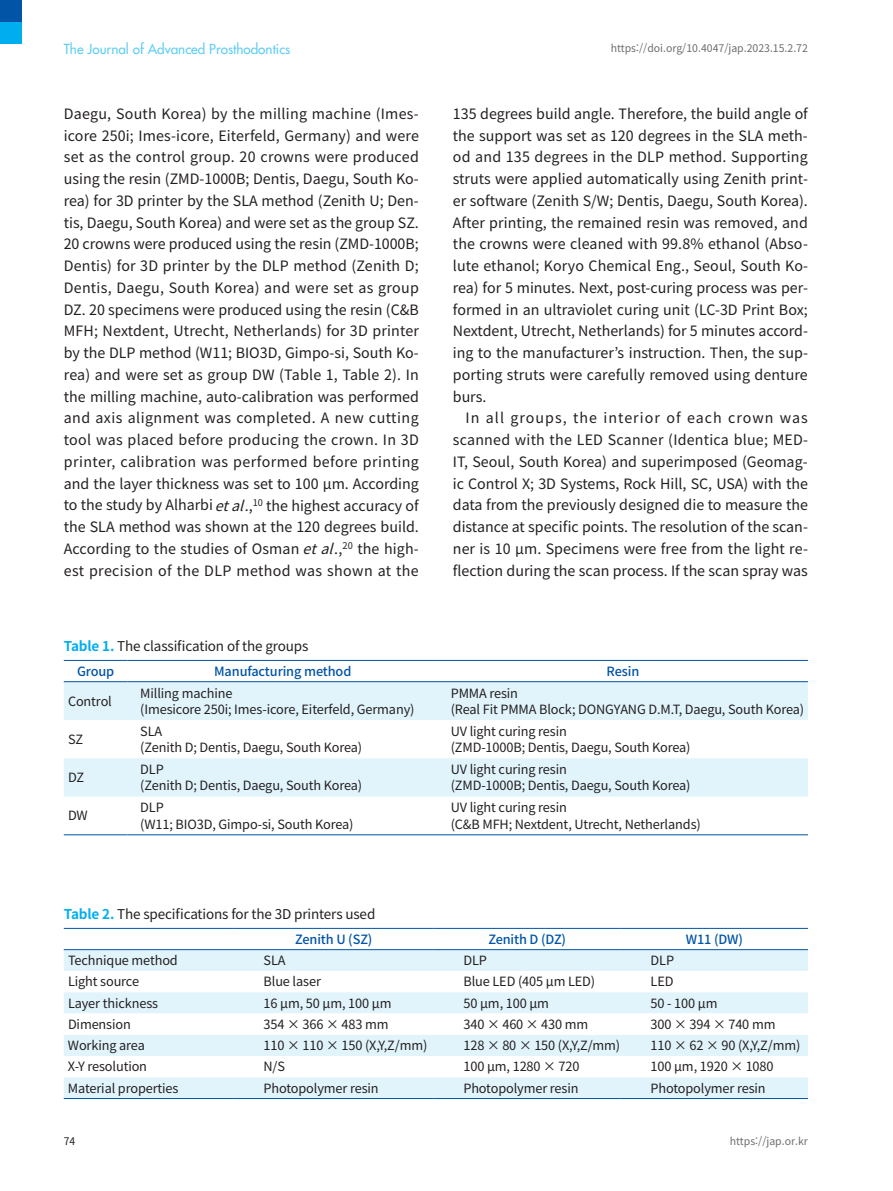
<style>
.page{position:relative;width:893px;height:1191px;background:#fff}
.page>*{position:absolute;margin:0;border:0;box-sizing:border-box;transform-origin:0 0}
.t1{font:14.25px/21.8px "Noto Sans CJ Kkr";letter-spacing:.005em;color:#231f20;text-align:justify}
.t2{font:13.5px "Noto Sans CJ Kkr";letter-spacing:-.01em;color:#231f20}
.t3{font:500 13.5px "Futura Std";color:#62cdf5}
.t4{font:12.75px/16.5px "Noto Sans CJ Kkr";letter-spacing:-.01em;color:#231f20}
.t5{font:500 12.75px "Noto Sans CJ Kkr";letter-spacing:-.01em;color:#0154a6}
.t6{font:10.5px "Noto Sans CJ Kkr";color:#6c6d70}
.t7{font:10.5px "Noto Sans CJ Kkr";color:#231f20}
.s1{font-style:italic}
.s2{font-weight:700;color:#00aeef}
</style>
<div class="page">
<div style="left:0;top:22px;width:22px;height:22px;background:#00aeef"></div>
<div style="left:0;top:0;width:22px;height:22px;background:#0154a6"></div>
<div style="left:64px;top:682px;width:744px;height:114px;background:#e1f4fc"></div>
<svg style="left:64px;top:720px;width:744px;height:38px"></svg>
<hr style="left:64px;top:681px;width:64px;height:1px;background:#0154a6">
<hr style="left:128px;top:681px;width:310px;height:1px;background:#0154a6">
<hr style="left:438px;top:681px;width:370px;height:1px;background:#0154a6">
<hr style="left:64px;top:660px;width:64px;height:1px;background:#0154a6">
<hr style="left:128px;top:660px;width:310px;height:1px;background:#0154a6">
<hr style="left:438px;top:660px;width:370px;height:1px;background:#0154a6">
<hr style="left:64px;top:834px;width:64px;height:1px;background:#0154a6">
<hr style="left:128px;top:834px;width:310px;height:1px;background:#0154a6">
<hr style="left:438px;top:834px;width:370px;height:1px;background:#0154a6">
<div style="left:64px;top:950px;width:744px;height:148px;background:#e1f4fc"></div>
<svg style="left:64px;top:971px;width:744px;height:106px"></svg>
<hr style="left:64px;top:949px;width:170px;height:1px;background:#0154a6">
<hr style="left:234px;top:949px;width:200px;height:1px;background:#0154a6">
<hr style="left:434px;top:949px;width:187px;height:1px;background:#0154a6">
<hr style="left:621px;top:949px;width:187px;height:1px;background:#0154a6">
<hr style="left:64px;top:928px;width:170px;height:1px;background:#0154a6">
<hr style="left:234px;top:928px;width:200px;height:1px;background:#0154a6">
<hr style="left:434px;top:928px;width:187px;height:1px;background:#0154a6">
<hr style="left:621px;top:928px;width:187px;height:1px;background:#0154a6">
<hr style="left:64px;top:1098px;width:170px;height:1px;background:#0154a6">
<hr style="left:234px;top:1098px;width:200px;height:1px;background:#0154a6">
<hr style="left:434px;top:1098px;width:187px;height:1px;background:#0154a6">
<hr style="left:621px;top:1098px;width:187px;height:1px;background:#0154a6">
<p class="t3" style="left:64px;top:40px;width:228px">The Journal of Advanced Prosthodontics</p>
<p class="t6" style="left:611px;top:42px;width:199px">https://doi.org/10.4047/jap.2023.15.2.72</p>
<p class="t1" style="left:64px;top:103px;width:357px">Daegu, South Korea) by the milling machine (Imes&shy;icore 250i; Imes-icore, Eiterfeld, Germany) and were set as the control group. 20 crowns were produced using the resin (ZMD-1000B; Dentis, Daegu, South Ko&shy;rea) for 3D printer by the SLA method (Zenith U; Den&shy;tis, Daegu, South Korea) and were set as the group SZ.<br>20 crowns were produced using the resin (ZMD-1000B; Dentis) for 3D printer by the DLP method (Zenith D; Dentis, Daegu, South Korea) and were set as group DZ. 20 specimens were produced using the resin (C&amp;B MFH; Nextdent, Utrecht, Netherlands) for 3D printer by the DLP method (W11; BIO3D, Gimpo-si, South Ko&shy;rea) and were set as group DW (Table 1, Table 2). In the milling machine, auto-calibration was performed and axis alignment was completed. A new cutting tool was placed before producing the crown. In 3D printer, calibration was performed before printing and the layer thickness was set to 100 µm. According to the study by Alharbi <span class="s1">etal</span>.,<sup>10</sup> the highest accuracy of the SLA method was shown at the 120 degrees build.<br>According to the studies of Osman <span class="s1">etal</span>.,<sup>20</sup> the high&shy;est precision of the DLP method was shown at the</p>
<p class="t1" style="left:453px;top:103px;width:357px">135 degrees build angle. Therefore, the build angle of the support was set as 120 degrees in the SLA meth&shy;od and 135 degrees in the DLP method. Supporting struts were applied automatically using Zenith print&shy;er software (Zenith S/W; Dentis, Daegu, South Korea).<br>After printing, the remained resin was removed, and the crowns were cleaned with 99.8% ethanol (Abso&shy;lute ethanol; Koryo Chemical Eng., Seoul, South Ko&shy;rea) for 5 minutes. Next, post-curing process was per&shy;formed in an ultraviolet curing unit (LC-3D Print Box; Nextdent, Utrecht, Netherlands) for 5 minutes accord&shy;ing to the manufacturer’s instruction. Then, the sup&shy;porting struts were carefully removed using denture burs.</p>
<p class="t1" style="left:453px;top:407px;width:357px;text-indent:13px">In all groups, the interior of each crown was scanned with the LED Scanner (Identica blue; MED-IT, Seoul, South Korea) and superimposed (Geomag&shy;ic Control X; 3D Systems, Rock Hill, SC, USA) with the data from the previously designed die to measure the distance at specific points. The resolution of the scan&shy;ner is 10 µm. Specimens were free from the light re&shy;flection during the scan process. If the scan spray was</p>
<p class="t2" style="left:64px;top:638px;width:246px"><span class="s2">Table 1.</span> The classification of the groups</p>
<p class="t5" style="left:77px;top:664px;width:39px">Group</p>
<p class="t5" style="left:214px;top:664px;width:139px">Manufacturing method</p>
<p class="t5" style="left:607px;top:664px;width:34px">Resin</p>
<p class="t4" style="left:68px;top:693px;width:45px">Control</p>
<p class="t4" style="left:140px;top:685px;width:276px">Milling machine<br>(Imesicore 250i; Imes-icore, Eiterfeld, Germany)</p>
<p class="t4" style="left:451px;top:685px;width:355px">PMMA resin<br>(Real Fit PMMA Block; DONGYANG D.M.T, Daegu, South Korea)</p>
<p class="t4" style="left:68px;top:731px;width:17px">SZ</p>
<p class="t4" style="left:140px;top:723px;width:223px">SLA<br>(Zenith D; Dentis, Daegu, South Korea)</p>
<p class="t4" style="left:451px;top:723px;width:241px">UV light curing resin<br>(ZMD-1000B; Dentis, Daegu, South Korea)</p>
<p class="t4" style="left:68px;top:769px;width:18px">DZ</p>
<p class="t4" style="left:140px;top:761px;width:223px">DLP<br>(Zenith D; Dentis, Daegu, South Korea)</p>
<p class="t4" style="left:451px;top:761px;width:241px">UV light curing resin<br>(ZMD-1000B; Dentis, Daegu, South Korea)</p>
<p class="t4" style="left:68px;top:807px;width:21px">DW</p>
<p class="t4" style="left:140px;top:799px;width:215px">DLP<br>(W11; BIO3D, Gimpo-si, South Korea)</p>
<p class="t4" style="left:451px;top:799px;width:252px">UV light curing resin<br>(C&amp;B MFH; Nextdent, Utrecht, Netherlands)</p>
<p class="t2" style="left:64px;top:906px;width:313px"><span class="s2">Table 2.</span> The specifications for the 3D printers used</p>
<p class="t5" style="left:295px;top:932px;width:79px">Zenith U (SZ)</p>
<p class="t5" style="left:488px;top:932px;width:79px">Zenith D (DZ)</p>
<p class="t5" style="left:686px;top:932px;width:59px">W11 (DW)</p>
<p class="t4" style="left:68px;top:952px;width:111px">Technique method</p>
<p class="t4" style="left:264px;top:952px;width:24px">SLA</p>
<p class="t4" style="left:463px;top:952px;width:25px">DLP</p>
<p class="t4" style="left:651px;top:952px;width:25px">DLP</p>
<p class="t4" style="left:68px;top:973px;width:73px">Light source</p>
<p class="t4" style="left:264px;top:973px;width:59px">Blue laser</p>
<p class="t4" style="left:463px;top:973px;width:133px">Blue LED (405 µm LED)</p>
<p class="t4" style="left:651px;top:973px;width:24px">LED</p>
<p class="t4" style="left:68px;top:995px;width:92px">Layer thickness</p>
<p class="t4" style="left:264px;top:995px;width:129px">16 µm, 50 µm, 100 µm</p>
<p class="t4" style="left:463px;top:995px;width:87px">50 µm, 100 µm</p>
<p class="t4" style="left:651px;top:995px;width:68px">50 - 100 µm</p>
<p class="t4" style="left:68px;top:1016px;width:64px">Dimension</p>
<p class="t4" style="left:264px;top:1016px;width:126px">354 × 366 × 483 mm</p>
<p class="t4" style="left:463px;top:1016px;width:126px">340 × 460 × 430 mm</p>
<p class="t4" style="left:651px;top:1016px;width:126px">300 × 394 × 740 mm</p>
<p class="t4" style="left:68px;top:1037px;width:78px">Working area</p>
<p class="t4" style="left:264px;top:1037px;width:165px">110 × 110 × 150 (X,Y,Z/mm)</p>
<p class="t4" style="left:463px;top:1037px;width:158px">128 × 80 × 150 (X,Y,Z/mm)</p>
<p class="t4" style="left:650px;top:1037px;width:151px">110 × 62 × 90 (X,Y,Z/mm)</p>
<p class="t4" style="left:68px;top:1058px;width:81px">X-Y resolution</p>
<p class="t4" style="left:264px;top:1058px;width:23px">N/S</p>
<p class="t4" style="left:463px;top:1058px;width:118px">100 µm, 1280 × 720</p>
<p class="t4" style="left:650px;top:1058px;width:125px">100 µm, 1920 × 1080</p>
<p class="t4" style="left:68px;top:1079px;width:112px">Material properties</p>
<p class="t4" style="left:264px;top:1079px;width:117px">Photopolymer resin</p>
<p class="t4" style="left:463px;top:1079px;width:117px">Photopolymer resin</p>
<p class="t4" style="left:650px;top:1079px;width:117px">Photopolymer resin</p>
<p class="t7" style="left:64px;top:1135px;width:13px">74</p>
<p class="t6" style="left:730px;top:1135px;width:80px">https://jap.or.kr</p>
</div>
